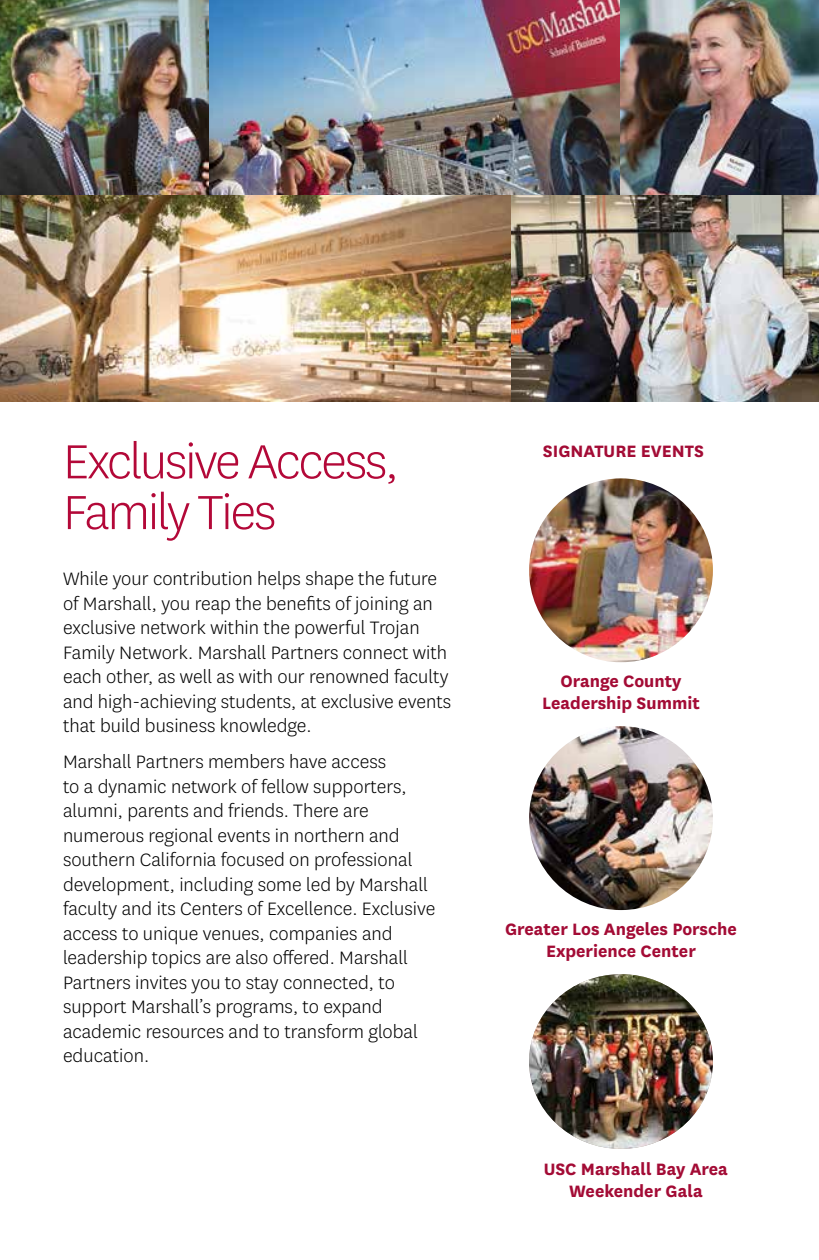
<style>
.page{position:relative;width:819px;height:1260px;background:#fff}
.page>*{position:absolute;margin:0;border:0;box-sizing:border-box;transform-origin:0 0}
.t1{font:300 56px/50.8px "National";letter-spacing:-.04em;color:#b30838}
.t2{font:300 21px/24.5px "National";color:#000}
.t3{font:700 19.25px/22.8px "National";color:#a30b35;text-align:center}
</style>
<div class="page">
<img style="left:529px;top:726px;width:184px;height:184px;border-radius:92px">
<img style="left:529px;top:974px;width:184px;height:175px">
<img style="left:208px;top:0;width:413px;height:195px">
<img style="left:621px;top:0;width:198px;height:195px">
<img style="left:0;top:0;width:208px;height:195px">
<img style="left:0;top:195px;width:512px;height:206px">
<img style="left:512px;top:195px;width:307px;height:206px">
<img style="left:529px;top:478px;width:184px;height:184px;border-radius:92px">
<h1 class="t1" style="left:63px;top:434px;width:337px">Exclusive Access,<br>Family Ties</h1>
<p class="t2" style="left:63px;top:566px;width:390px">While your contribution helps shape the future of Marshall, you reap the benefits of joining an exclusive network within the powerful Trojan Family Network. Marshall Partners connect with each other, as well as with our renowned faculty and high-achieving students, at exclusive events that build business knowledge.</p>
<p class="t2" style="left:63px;top:749px;width:374px">Marshall Partners members have access<br>to a dynamic network of fellow supporters, alumni, parents and friends. There are numerous regional events in northern and southern California focused on professional development, including some led by Marshall faculty and its Centers of Excellence. Exclusive access to unique venues, companies and leadership topics are also offered. Marshall Partners invites you to stay connected, to support Marshall’s programs, to expand academic resources and to transform global education.</p>
<p class="t3" style="left:543px;top:438px;width:163px">SIGNATURE EVENTS</p>
<p class="t3" style="left:542px;top:668px;width:159px">Orange County<br>Leadership Summit</p>
<p class="t3" style="left:505px;top:916px;width:233px">Greater Los Angeles Porsche<br>Experience Center</p>
<p class="t3" style="left:544px;top:1156px;width:186px">USC Marshall Bay Area<br>Weekender Gala</p>
</div>
